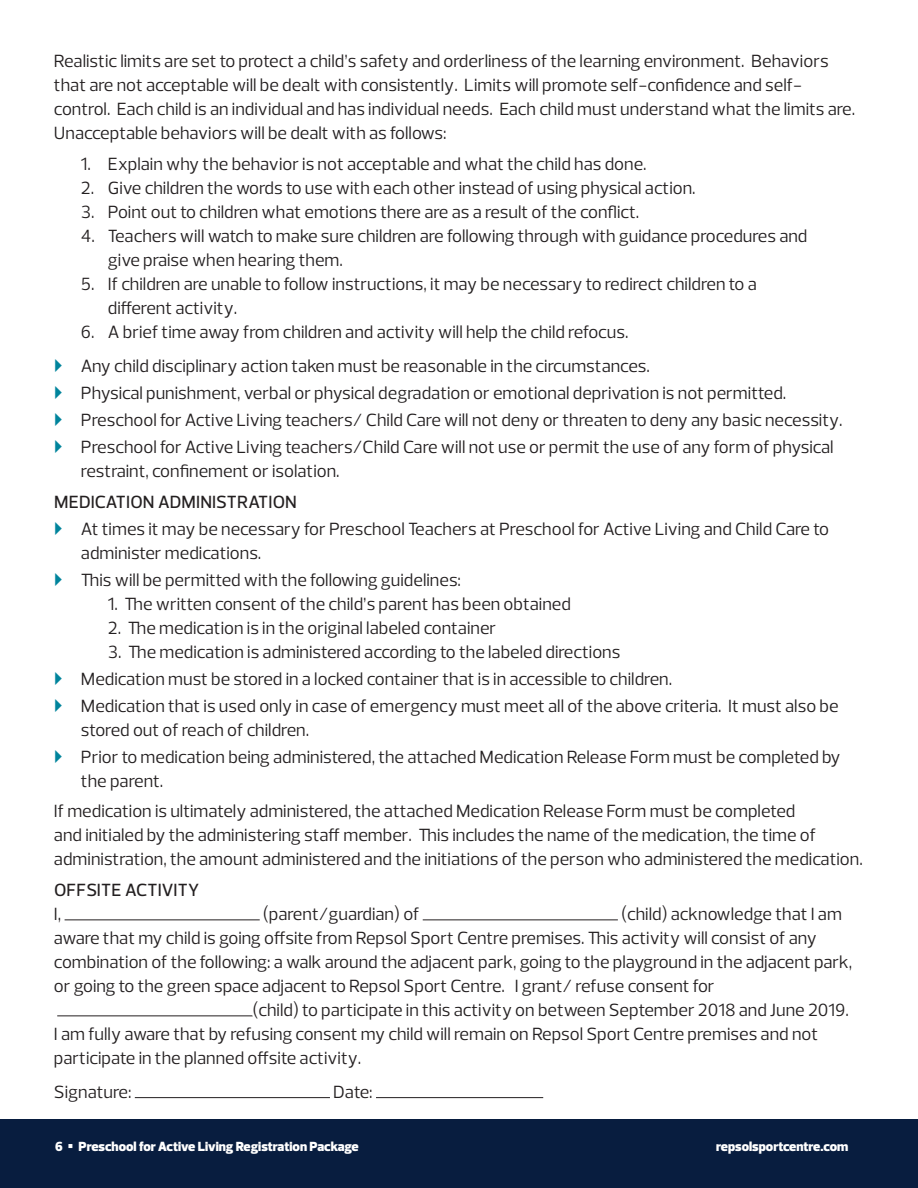
<style>
.page{position:relative;width:918px;height:1188px;background:#fff}
.page>*{position:absolute;margin:0;border:0;box-sizing:border-box;transform-origin:0 0}
.t1{font:18px/24px "Prelo";color:#231f20}
.t2{font:500 18px "Prelo";color:#231f20}
.t3{font:900 13.5px "Prelo";color:#fff}
</style>
<div class="page">
<div style="left:0;top:1119px;width:918px;height:69px;background:#081d3f"></div>
<hr style="left:65px;top:919px;width:195px;height:1px;background:#231f20">
<hr style="left:423px;top:919px;width:195px;height:1px;background:#231f20">
<hr style="left:57px;top:1015px;width:195px;height:1px;background:#231f20">
<hr style="left:135px;top:1097px;width:195px;height:1px;background:#231f20">
<hr style="left:376px;top:1097px;width:167px;height:1px;background:#231f20">
<p class="t1" style="left:54px;top:50px;width:803px">Realistic limits are set to protect a child’s safety and orderliness of the learning environment. Behaviors that are not acceptable will be dealt with consistently. Limits will promote self-confidence and self&shy;control. Each child is an individual and has individual needs. Each child must understand what the limits are.<br>Unacceptable behaviors will be dealt with as follows:</p>
<p class="t1" style="left:81px;top:152px;width:567px">1. Explain why the behavior is not acceptable and what the child has done.</p>
<p class="t1" style="left:81px;top:176px;width:616px">2. Give children the words to use with each other instead of using physical action.</p>
<p class="t1" style="left:81px;top:200px;width:560px">3. Point out to children what emotions there are as a result of the conflict.</p>
<p class="t1" style="left:108px;top:224px;width:701px;text-indent:-27px">4. Teachers will watch to make sure children are following through with guidance procedures and give praise when hearing them.</p>
<p class="t1" style="left:108px;top:272px;width:650px;text-indent:-27px">5. If children are unable to follow instructions, it may be necessary to redirect children to a different activity.</p>
<p class="t1" style="left:81px;top:315px;width:571px;line-height:33.8px">6. A brief time away from children and activity will help the child refocus.<br>Any child disciplinary action taken must be reasonable in the circumstances.</p>
<p class="t1" style="left:81px;top:379px;width:763px;line-height:27px">Physical punishment, verbal or physical degradation or emotional deprivation is not permitted.<br>Preschool for Active Living teachers/ Child Care will not deny or threaten to deny any basic necessity.<br>Preschool for Active Living teachers/Child Care will not use or permit the use of any form of physical</p>
<p class="t1" style="left:81px;top:459px;width:260px">restraint, confinement or isolation.</p>
<p class="t2" style="left:54px;top:491px;width:244px">MEDICATION ADMINISTRATION</p>
<p class="t1" style="left:81px;top:517px;width:750px">At times it may be necessary for Preschool Teachers at Preschool for Active Living and Child Care to administer medications.</p>
<p class="t1" style="left:81px;top:568px;width:382px">This will be permitted with the following guidelines:</p>
<p class="t1" style="left:108px;top:592px;width:465px">1. The written consent of the child’s parent has been obtained</p>
<p class="t1" style="left:108px;top:616px;width:390px">2. The medication is in the original labeled container</p>
<p class="t1" style="left:81px;top:638px;width:759px;line-height:27px;text-indent:27px">3. The medication is administered according to the labeled directions<br>Medication must be stored in a locked container that is in accessible to children.<br>Medication that is used only in case of emergency must meet all of the above criteria. It must also be</p>
<p class="t1" style="left:81px;top:716px;width:761px;line-height:27px">stored out of reach of children.<br>Prior to medication being administered, the attached Medication Release Form must be completed by</p>
<p class="t1" style="left:54px;top:765px;width:743px;line-height:30.8px;text-indent:27px">the parent.<br>If medication is ultimately administered, the attached Medication Release Form must be completed</p>
<p class="t1" style="left:54px;top:823px;width:810px">and initialed by the administering staff member. This includes the name of the medication, the time of administration, the amount administered and the initiations of the person who administered the medication.</p>
<p class="t2" style="left:54px;top:879px;width:147px">OFFSITE ACTIVITY</p>
<p class="t1" style="left:54px;top:902px;width:9px">I,</p>
<p class="t1" style="left:263px;top:902px;width:158px">(parent/guardian) of</p>
<p class="t1" style="left:621px;top:902px;width:222px">(child) acknowledge that I am</p>
<p class="t1" style="left:54px;top:926px;width:764px">aware that my child is going offsite from Repsol Sport Centre premises. This activity will consist of any</p>
<p class="t1" style="left:54px;top:950px;width:800px">combination of the following: a walk around the adjacent park, going to the playground in the adjacent park,</p>
<p class="t1" style="left:54px;top:974px;width:662px">or going to the green space adjacent to Repsol Sport Centre. I grant/ refuse consent for</p>
<p class="t1" style="left:253px;top:998px;width:598px">(child) to participate in this activity on between September 2018 and June 2019.</p>
<p class="t1" style="left:54px;top:1022px;width:766px">I am fully aware that by refusing consent my child will remain on Repsol Sport Centre premises and not</p>
<p class="t1" style="left:54px;top:1046px;width:309px">participate in the planned offsite activity.</p>
<p class="t1" style="left:54px;top:1080px;width:79px">Signature:</p>
<p class="t1" style="left:333px;top:1080px;width:41px">Date:</p>
<p class="t3" style="left:55px;top:1138px;width:305px">6 ▪ Preschool for Active Living Registration Package</p>
<p class="t3" style="left:716px;top:1138px;width:134px">repsolsportcentre.com</p>
</div>
